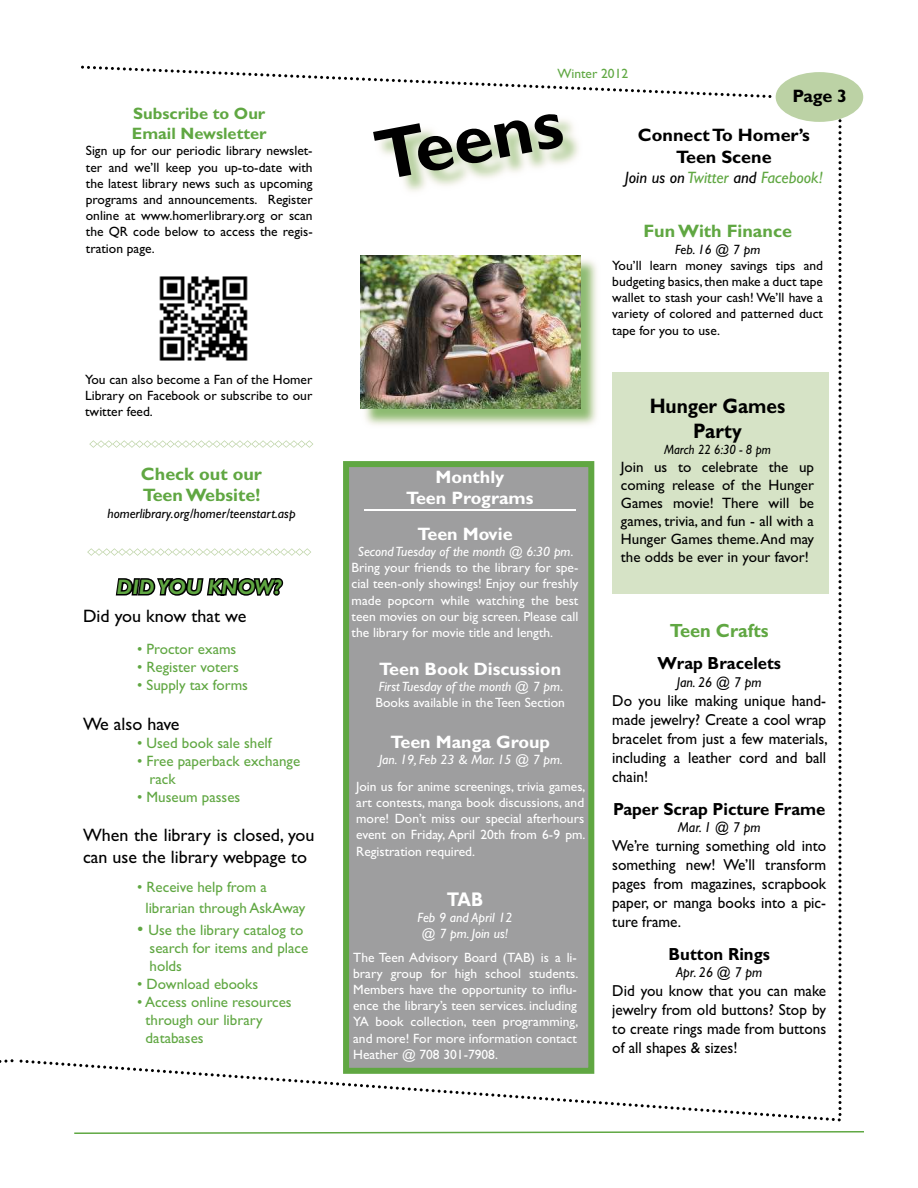
<style>
.page{position:relative;width:918px;height:1188px;background:#fff}
.page>*{position:absolute;margin:0;border:0;box-sizing:border-box;transform-origin:0 0}
.t1{font:700 72px "Gill Sans";color:#000}
.t2{font:700 21px/25.2px "Gill Sans";color:#000;text-align:center;scale:.91 1}
.t3{font:italic 700 21px "Gill Sans";color:#60a742}
.t4{font:700 19.8px "Gill Sans";color:#fff;scale:.88 1}
.t5{font:700 19.05px "Gill Sans";color:#60a742;scale:.96 1}
.t6{font:18px/21.6px "Gill Sans";color:#000}
.t7{font:700 18px/21.6px "Gill Sans";color:#fff;text-align:center}
.t8{font:700 18px/21.6px "Gill Sans";color:#60a742}
.t9{font:700 18px/21.6px "Gill Sans";color:#000;text-align:center}
.t10{font:700 17.55px "Gill Sans";color:#000;scale:.96 1}
.t11{font:700 16.5px/19.8px "Gill Sans";color:#60a742}
.t12{font:italic 16.5px "Gill Sans";color:#60a742}
.t13{font:15.9px/19px "Gill Sans";color:#000;text-align:justify;scale:.96 1}
.t14{font:15px/18px "Gill Sans";color:#60a742}
.t15{font:15px/18px "Gill Sans";color:#000;text-align:justify}
.t16{font:italic 14.4px "Gill Sans";color:#000;scale:.96 1}
.t17{font:13.5px/16.2px "Gill Sans";color:#fff;text-align:justify}
.t18{font:13.5px/16.2px "Gill Sans";color:#000;text-align:justify}
.t19{font:italic 13.5px/16.2px "Gill Sans";color:#fff;text-align:center}
.t20{font:italic 13.5px "Gill Sans";color:#000}
.t21{font:italic 13.5px "Gill Sans";color:#000;scale:.91 1}
.t22{font:13.5px "Gill Sans";color:#60a843}
.s1{font-size:18px}
.s2{font-style:italic}
.s3{color:#000}
</style>
<div class="page">
<img style="left:379px;top:119px;width:200px;height:73px">
<svg style="left:74px;top:1131px;width:790px;height:3px"></svg>
<div style="left:612px;top:373px;width:216px;height:221px;background:#d6e3c6"></div>
<svg style="left:0;top:1059px;width:14px;height:4px"></svg>
<svg style="left:25px;top:1060px;width:810px;height:61px"></svg>
<svg style="left:838px;top:119px;width:4px;height:1002px"></svg>
<div style="left:776px;top:72px;width:87px;height:50px;background:#bcd2a5;border-radius:50%"></div>
<svg style="left:81px;top:66px;width:690px;height:32px"></svg>
<div style="left:343px;top:461px;width:251px;height:613px;background:#9e9e9f"></div>
<hr style="left:364px;top:509px;width:212px;height:2px;background:#fff">
<img style="left:361px;top:256px;width:236px;height:169px">
<img style="left:360px;top:255px;width:220px;height:153px">
<svg style="left:115px;top:578px;width:169px;height:18px"></svg>
<img style="left:159px;top:276px;width:89px;height:85px">
<svg style="left:89px;top:440px;width:224px;height:8px"></svg>
<svg style="left:87px;top:548px;width:224px;height:8px"></svg>
<p class="t11" style="left:132px;top:104px;width:136px">Subscribe to Our<br>Email Newsletter</p>
<p class="t18" style="left:86px;top:144px;width:228px">Sign up for our periodic library newslet&shy;ter and we’ll keep you up-to-date with the latest library news such as upcoming programs and announcements. Register online at www.homerlibrary.org or scan the QR code below to access the regis&shy;tration page.</p>
<p class="t18" style="left:85px;top:372px;width:229px">You can also become a Fan of the Homer Library on Facebook or subscribe to our twitter feed.</p>
<h3 class="t8" style="left:141px;top:463px;width:122px">Check out our<br>Teen Website!</h3>
<p class="t20" style="left:107px;top:507px;width:190px">homerlibrary.org/homer/teenstart.asp</p>
<h2 class="t3" style="left:117px;top:578px;width:166px">DID YOU KNOW?</h2>
<h3 class="t6" style="left:83px;top:606px;width:165px">Did you know that we</h3>
<p class="t14" style="left:137px;top:641px;width:101px">• Proctor exams</p>
<p class="t14" style="left:137px;top:659px;width:103px">• Register voters</p>
<p class="t14" style="left:137px;top:677px;width:112px">• Supply tax forms</p>
<h3 class="t6" style="left:83px;top:714px;width:98px">We also have</h3>
<p class="t14" style="left:137px;top:735px;width:136px">• Used book sale shelf</p>
<p class="t14" style="left:150px;top:753px;width:152px;text-indent:-13px">• Free paperback exchange rack</p>
<p class="t14" style="left:137px;top:789px;width:105px">• Museum passes</p>
<h3 class="t6" style="left:83px;top:826px;width:233px">When the library is closed, you can use the library webpage to</h3>
<p class="t14" style="left:145px;top:877px;width:161px;line-height:21.6px;text-indent:-8px">• Receive help from a librarian through AskAway</p>
<p class="t14" style="left:150px;top:922px;width:160px;text-indent:-13px"><span class="s1">•</span> Use the library catalog to search for items and place holds</p>
<p class="t14" style="left:137px;top:976px;width:123px">• Download ebooks</p>
<p class="t14" style="left:146px;top:994px;width:148px;text-indent:-9px">• Access online resources through our library databases</p>
<p class="t22" style="left:557px;top:68px;width:72px">Winter 2012</p>
<h3 class="t9" style="left:792px;top:85px;width:56px">Page 3</h3>
<h1 class="t1" style="left:368px;top:118px;width:191px;rotate:-11deg">Teens</h1>
<h3 class="t7" style="left:406px;top:466px;width:129px">Monthly<br>Teen Programs</h3>
<h3 class="t7" style="left:417px;top:523px;width:97px">Teen Movie</h3>
<p class="t17" style="left:352px;top:544px;width:228px;text-align:left;text-indent:6px"><span class="s2">Second Tuesday of the month @ 6:30 pm</span>.<br>Bring your friends to the library for spe&shy;cial teen-only showings! Enjoy our freshly made popcorn while watching the best teen movies on our big screen. Please call the library for movie title and length.</p>
<h3 class="t7" style="left:379px;top:658px;width:184px">Teen Book Discussion</h3>
<p class="t17" style="left:376px;top:679px;width:191px"><span class="s2">First Tuesday of the month @ 7 pm</span>.<br>Books available in the Teen Section</p>
<h3 class="t7" style="left:390px;top:731px;width:161px">Teen Manga Group</h3>
<p class="t19" style="left:379px;top:752px;width:185px">Jan. 19, Feb 23 &amp; Mar. 15 @ 7 pm.</p>
<p class="t17" style="left:356px;top:779px;width:231px">Join us for anime screenings, trivia games, art contests, manga book discussions, and more! Don’t miss our special afterhours event on Friday, April 20th from 6-9 pm.<br>Registration required.</p>
<h3 class="t4" style="left:447px;top:888px;width:43px">TAB</h3>
<p class="t19" style="left:418px;top:910px;width:96px">Feb 9 and April 12 @ 7 pm. Join us!</p>
<p class="t17" style="left:353px;top:950px;width:227px">The Teen Advisory Board (TAB) is a li&shy;brary group for high school students.<br>Members have the opportunity to influ&shy;ence the library’s teen services. including YA book collection, teen programming, and more! For more information contact Heather @ 708 301-7908.</p>
<h3 class="t9" style="left:638px;top:125px;width:173px">Connect To Homer’s<br>Teen Scene</h3>
<p class="t12" style="left:625px;top:170px;width:200px"><span class="s3">Join us on</span> Twitter <span class="s3">and</span> Facebook!</p>
<h3 class="t8" style="left:643px;top:221px;width:150px">Fun With Finance</h3>
<p class="t20" style="left:675px;top:244px;width:87px">Feb. 16 @ 7 pm</p>
<p class="t18" style="left:612px;top:258px;width:212px">You’ll learn money savings tips and budgeting basics, then make a duct tape wallet to stash your cash! We’ll have a variety of colored and patterned duct tape for you to use.</p>
<h2 class="t2" style="left:650px;top:393px;width:151px">Hunger Games<br>Party</h2>
<p class="t21" style="left:664px;top:444px;width:119px">March 22 6:30 - 8 pm</p>
<p class="t15" style="left:621px;top:459px;width:195px">Join us to celebrate the up coming release of the Hunger Games movie! There will be games, trivia, and fun - all with a Hunger Games theme. And may the odds be ever in your favor!</p>
<h3 class="t5" style="left:670px;top:620px;width:104px">Teen Crafts</h3>
<p class="t10" style="left:657px;top:654px;width:130px">Wrap Bracelets</p>
<p class="t16" style="left:677px;top:676px;width:90px">Jan. 26 @ 7 pm</p>
<p class="t13" style="left:612px;top:692px;width:226px">Do you like making unique hand&shy;made jewelry? Create a cool wrap bracelet from just a few materials, including a leather cord and ball chain!</p>
<p class="t10" style="left:613px;top:799px;width:223px">Paper Scrap Picture Frame</p>
<p class="t16" style="left:678px;top:821px;width:88px">Mar. 1 @ 7 pm</p>
<p class="t13" style="left:612px;top:837px;width:224px">We’re turning something old into something new! We’ll transform pages from magazines, scrapbook paper, or manga books into a pic&shy;ture frame.</p>
<p class="t10" style="left:669px;top:944px;width:107px">Button Rings</p>
<p class="t16" style="left:676px;top:966px;width:91px">Apr. 26 @ 7 pm</p>
<p class="t13" style="left:612px;top:982px;width:224px">Did you know that you can make jewelry from old buttons? Stop by to create rings made from buttons of all shapes &amp; sizes!</p>
</div>
